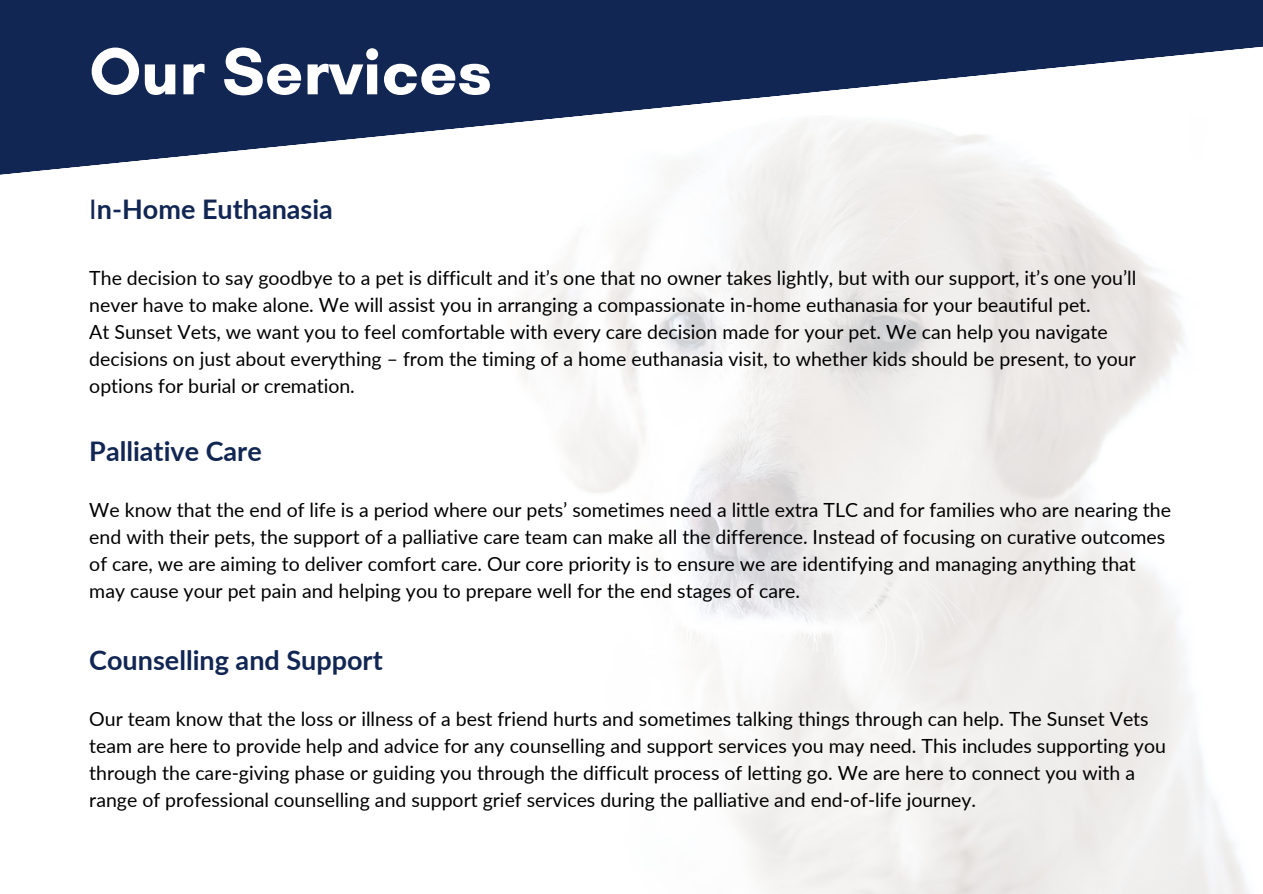
<style>
.page{position:relative;width:1263px;height:894px;background:#fff}
.page>*{position:absolute;margin:0;border:0;box-sizing:border-box;transform-origin:0 0}
.t1{font:700 67.65px "Glacial Indifference";color:#fff}
.t2{font:700 27px "Lato";color:#122653}
.t3{font:19.5px/27px "Lato";color:#000}
.s1{font-weight:400}
</style>
<div class="page">
<svg style="left:0;top:0;width:1263px;height:185px;fill:#122653"></svg>
<h1 class="t1" style="left:89px;top:30px;width:404px">Our Services</h1>
<p class="t2" style="left:89px;top:192px;width:245px"><span class="s1">I</span>n-Home Euthanasia</p>
<h3 class="t3" style="left:89px;top:264px;width:1049px">The decision to say goodbye to a pet is difficult and it’s one that no owner takes lightly, but with our support, it’s one you’ll never have to make alone. We will assist you in arranging a compassionate in-home euthanasia for your beautiful pet.</h3>
<p class="t3" style="left:89px;top:318px;width:1048px">At Sunset Vets, we want you to feel comfortable with every care decision made for your pet. We can help you navigate decisions on just about everything – from the timing of a home euthanasia visit, to whether kids should be present, to your options for burial or cremation.</p>
<p class="t2" style="left:89px;top:434px;width:174px">Palliative Care</p>
<h2 class="t3" style="left:89px;top:496px;width:1083px">We know that the end of life is a period where our pets’ sometimes need a little extra TLC and for families who are nearing the end with their pets, the support of a palliative care team can make all the difference. Instead of focusing on curative outcomes of care, we are aiming to deliver comfort care. Our core priority is to ensure we are identifying and managing anything that may cause your pet pain and helping you to prepare well for the end stages of care.</h2>
<p class="t2" style="left:89px;top:643px;width:295px">Counselling and Support</p>
<h2 class="t3" style="left:89px;top:704px;width:1078px">Our team know that the loss or illness of a best friend hurts and sometimes talking things through can help. The Sunset Vets team are here to provide help and advice for any counselling and support services you may need. This includes supporting you through the care-giving phase or guiding you through the difficult process of letting go. We are here to connect you with a range of professional counselling and support grief services during the palliative and end-of-life journey.</h2>
</div>
